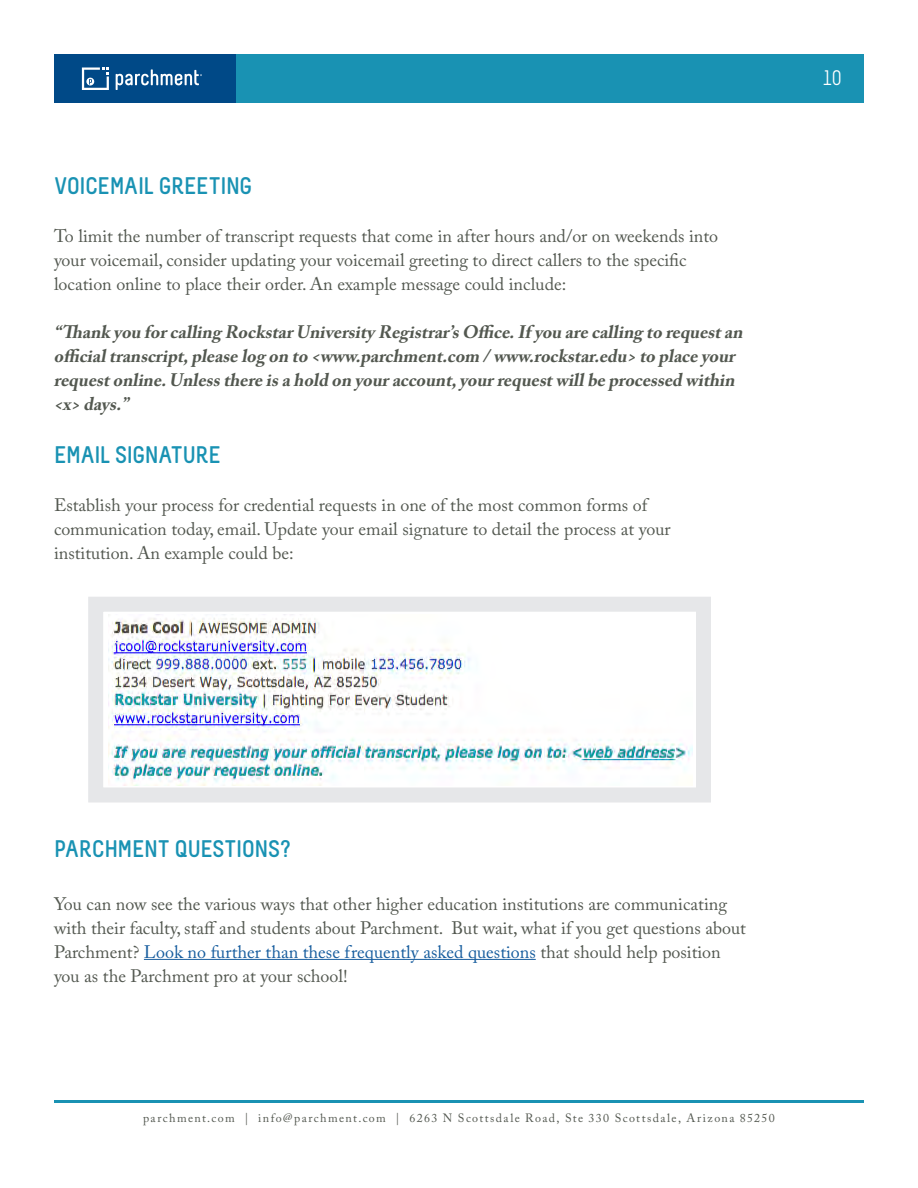
<style>
.page{position:relative;width:918px;height:1188px;background:#fff}
.page>*{position:absolute;margin:0;border:0;box-sizing:border-box;transform-origin:0 0}
.subhead{font:700 24px "Melbourne";letter-spacing:.005em;color:#1992b3}
.t1{font:21px "Melbourne";color:#fff}
.Body{font:18px/24px "Adobe Caslon Pro";color:#535850}
.Body-2{font:italic 700 18px/24px "Adobe Caslon Pro";color:#535850}
.t2{font:12px "Adobe Caslon Pro";letter-spacing:.115em;color:#535850}
.s1{color:#175d9e}
</style>
<div class="page">
<div style="left:236px;top:54px;width:628px;height:49px;background:#1992b3"></div>
<div style="left:54px;top:54px;width:182px;height:49px;background:#004987"></div>
<hr style="left:54px;top:1100px;width:810px;height:3px;background:#1992b3">
<svg style="left:116px;top:69px;width:86px;height:21px"></svg>
<svg style="left:82px;top:68px;width:27px;height:22px"></svg>
<hr style="left:144px;top:959px;width:392px;height:1px;background:#175d9e">
<img style="left:109px;top:618px;width:583px;height:167px">
<div style="left:88px;top:597px;width:623px;height:205px;border:15px solid #e6e7e9"></div>
<p class="subhead" style="left:54px;top:174px;width:200px">VOICEMAIL GREETING</p>
<p class="Body" style="left:54px;top:224px;width:666px">To limit the number of transcript requests that come in after hours and/or on weekends into your voicemail, consider updating your voicemail greeting to direct callers to the specific location online to place their order. An example message could include:</p>
<p class="Body-2" style="left:54px;top:320px;width:696px">“ThankyouforcallingRockstarUniversityRegistrar’sOffice.If youarecallingtorequestan officialtranscript,pleaselogon to&lt;www.parchment.com /www.rockstar.edu&gt;toplaceyour requestonline.Unlessthereisaholdon youraccount,yourrequestwillbeprocessedwithin &lt;x&gt;days.”</p>
<p class="subhead" style="left:54px;top:442px;width:168px">EMAIL SIGNATURE</p>
<p class="Body" style="left:54px;top:493px;width:595px">Establish your process for credential requests in one of the most common forms of</p>
<p class="Body" style="left:54px;top:517px;width:618px">communication today, email. Update your email signature to detail the process at your</p>
<p class="Body" style="left:54px;top:541px;width:241px">institution. An example could be:</p>
<p class="t1" style="left:823px;top:67px;width:20px">10</p>
<p class="subhead" style="left:54px;top:836px;width:238px">PARCHMENT QUESTIONS?</p>
<p class="Body" style="left:54px;top:891px;width:693px">You can now see the various ways that other higher education institutions are communicating with their faculty, staff and students about Parchment. But wait, what if you get questions about Parchment? <span class="s1">Look no further than these frequently asked questions</span> that should help position you as the Parchment pro at your school!</p>
<p class="t2" style="left:143px;top:1111px;width:633px">parchment.com | info@parchment.com | 6263 N Scottsdale Road, Ste 330 Scottsdale, Arizona 85250</p>
</div>
